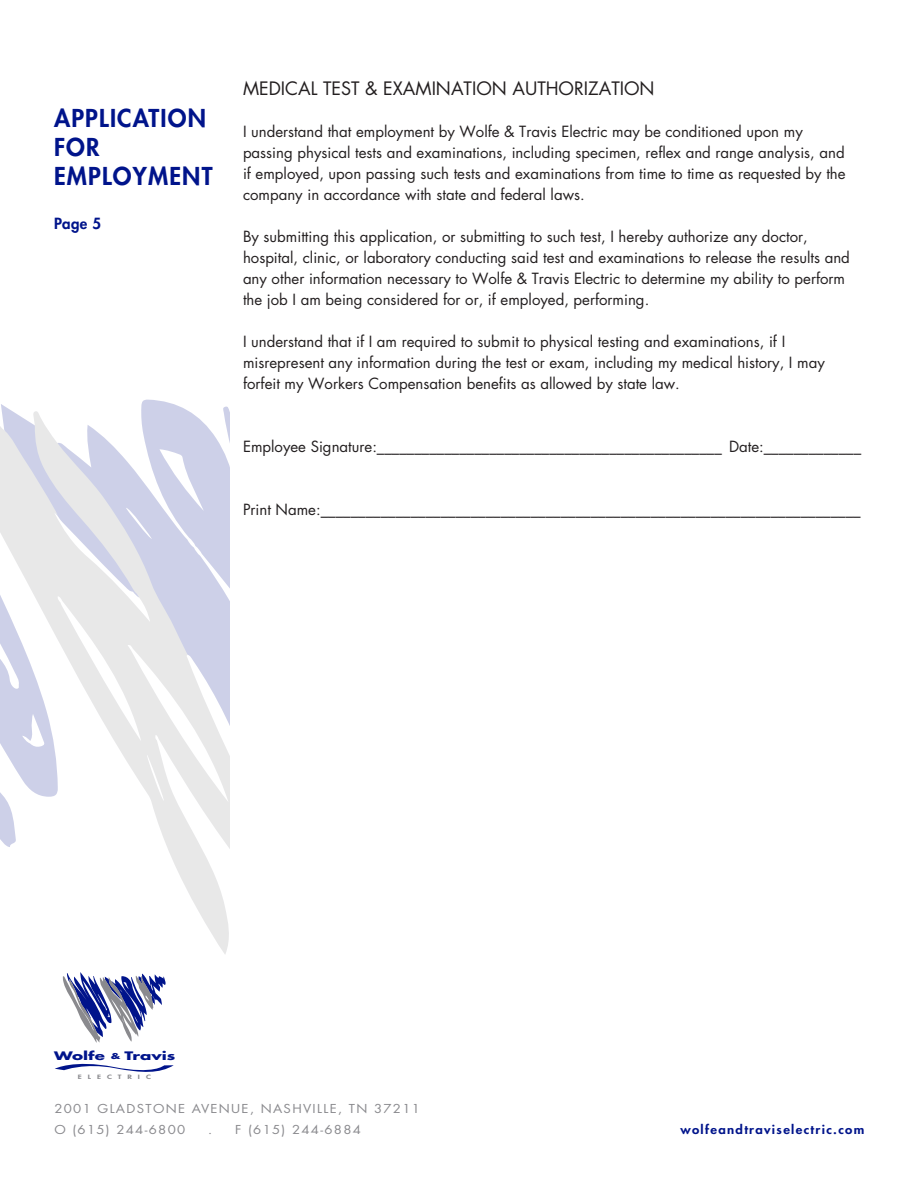
<style>
.page{position:relative;width:918px;height:1188px;background:#fff}
.page>*{position:absolute;margin:0;border:0;box-sizing:border-box;transform-origin:0 0}
.t1{font:700 66.75px "Futura";color:#00148b;scale:1.46 1}
.t2{font:800 24px/28.8px "Futura";letter-spacing:.05em;color:#00148b}
.t3{font:18px "Futura";color:#231f20}
.t4{font:15px/21px "Futura";color:#231f20}
.t5{font:800 15px "Futura";color:#00148b}
.t6{font:12px/21px "Futura";letter-spacing:.1em;color:#8a8a8e;scale:1.1 1}
.t7{font:800 12px "Futura";letter-spacing:.1em;color:#00148b;scale:1.1 1}
.t8{font:700 11.4px "Futura";color:#00148b;scale:1.46 1}
.t9{font:800 5.85px "Futura";color:#8a8a8e;scale:1.41 1}
.s1{font-size:7.95px}
</style>
<div class="page">
<svg style="left:55px;top:1063px;width:119px;height:9px"></svg>
<svg style="left:63px;top:972px;width:103px;height:71px"></svg>
<svg style="left:0;top:408px;width:230px;height:546px"></svg>
<h2 class="t2" style="left:54px;top:103px;width:160px">APPLICATION<br>FOR<br>EMPLOYMENT</h2>
<p class="t5" style="left:54px;top:213px;width:49px">Page 5</p>
<p class="t3" style="left:243px;top:76px;width:413px">MEDICAL TEST &amp; EXAMINATION AUTHORIZATION</p>
<p class="t4" style="left:243px;top:121px;width:604px">I understand that employment by Wolfe &amp; Travis Electric may be conditioned upon my passing physical tests and examinations, including specimen, reflex and range analysis, and if employed, upon passing such tests and examinations from time to time as requested by the company in accordance with state and federal laws.</p>
<p class="t4" style="left:243px;top:226px;width:608px">By submitting this application, or submitting to such test, I hereby authorize any doctor, hospital, clinic, or laboratory conducting said test and examinations to release the results and any other information necessary to Wolfe &amp; Travis Electric to determine my ability to perform the job I am being considered for or, if employed, performing.</p>
<p class="t4" style="left:243px;top:331px;width:583px">I understand that if I am required to submit to physical testing and examinations, if I misrepresent any information during the test or exam, including my medical history, I may forfeit my Workers Compensation benefits as allowed by state law.</p>
<p class="t4" style="left:243px;top:436px;width:620px">Employee Signature:______________________________________________ Date:_____________</p>
<p class="t4" style="left:243px;top:499px;width:619px">Print Name:________________________________________________________________________</p>
<h1 class="t1" style="left:51px;top:1028px;width:58px">&amp;</h1>
<p class="t8" style="left:54px;top:1048px;width:85px">Wolfe <span class="s1">&amp;</span> Travis</p>
<p class="t9" style="left:78px;top:1073px;width:53px">E L E C T R I C</p>
<p class="t6" style="left:54px;top:1098px;width:334px">2001 GLADSTONE AVENUE, NASHVILLE, TN 37211<br>O (615) 244-6800</p>
<p class="t6" style="left:208px;top:1119px;width:5px">.</p>
<p class="t6" style="left:235px;top:1119px;width:116px">F (615) 244-6884</p>
<p class="t7" style="left:680px;top:1122px;width:169px">wolfeandtraviselectric.com</p>
</div>
